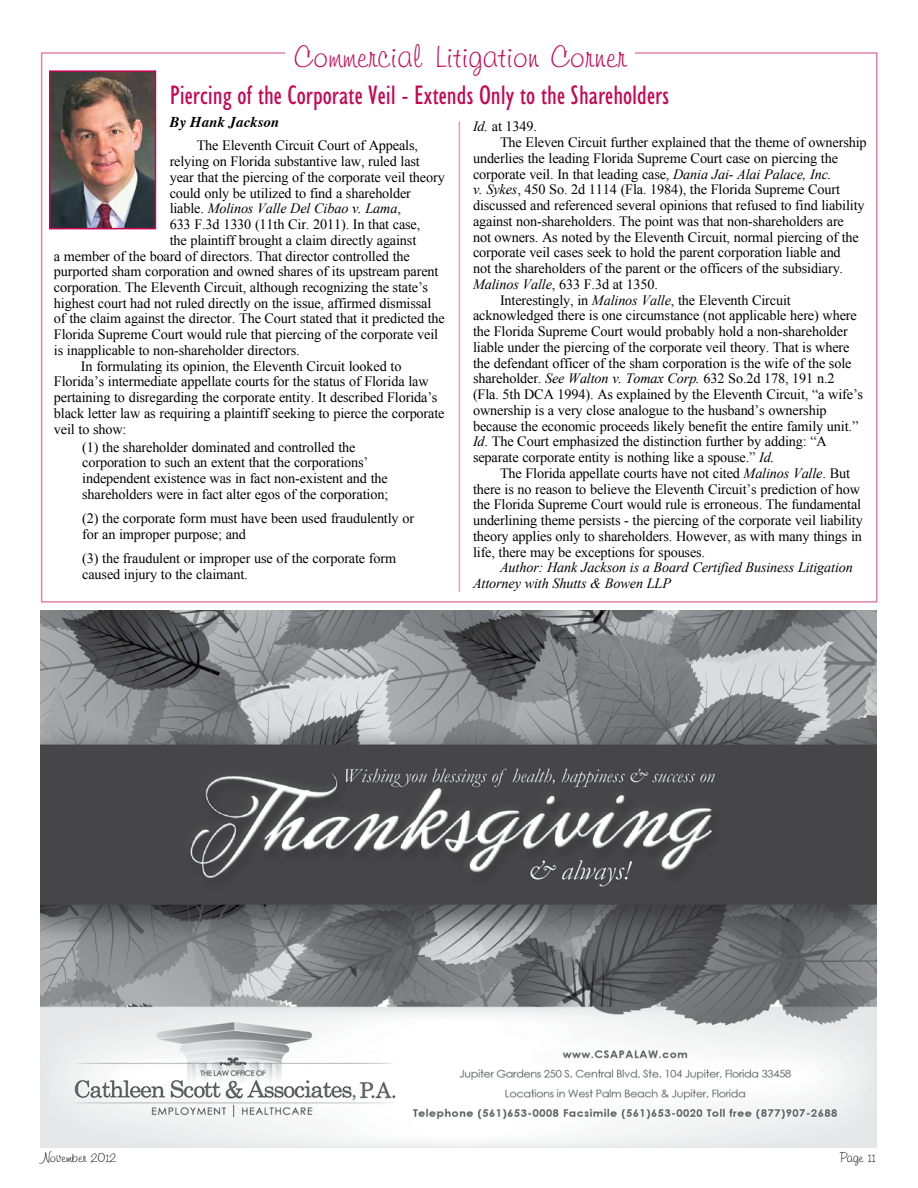
<style>
.page{position:relative;width:918px;height:1188px;background:#fff}
.page>*{position:absolute;margin:0;border:0;box-sizing:border-box;transform-origin:0 0}
.t1{font:33px "Freehand 591 BT Regular A";color:#c60651}
.t2{font:condensed 27px "Humanist 521 BT";color:#c60651}
.t3{font:italic 700 15px "Times";color:#000}
.t4{font:14.25px/15.8px "Times New Roman";letter-spacing:-.01em;color:#000}
.t5{font:italic 14.25px/15.8px "Times New Roman";letter-spacing:-.01em;color:#000}
.t6{font:13.5px "Freehand 591 BT Regular A";color:#000}
.s1{font-style:normal}
.s2{font-style:italic}
</style>
<div class="page">
<img style="left:52px;top:73px;width:101px;height:153px">
<div style="left:49px;top:70px;width:107px;height:159px;border:2px solid #c60651"></div>
<hr style="left:459px;top:122px;width:1px;height:470px;background:#e89cb9">
<img style="left:40px;top:611px;width:837px;height:537px">
<h1 class="t1" style="left:293px;top:35px;width:335px">Commercial Litigation Corner</h1>
<h2 class="t2" style="left:170px;top:80px;width:501px">Piercing of the Corporate Veil - Extends Only to the Shareholders</h2>
<p class="t3" style="left:170px;top:107px;width:111px">By Hank Jackson</p>
<p class="t4" style="left:197px;top:137px;width:223px">The Eleventh Circuit Court of Appeals,</p>
<p class="t4" style="left:170px;top:153px;width:252px">relying on Florida substantive law, ruled last</p>
<p class="t4" style="left:170px;top:169px;width:277px">year that the piercing of the corporate veil theory</p>
<p class="t4" style="left:170px;top:185px;width:243px">could only be utilized to find a shareholder</p>
<p class="t5" style="left:170px;top:200px;width:233px"><span class="s1">liable.</span> Molinos Valle Del Cibao v. Lama<span class="s1">,</span></p>
<p class="t4" style="left:170px;top:216px;width:252px">633 F.3d 1330 (11th Cir. 2011). In that case,</p>
<p class="t4" style="left:170px;top:232px;width:248px">the plaintiff brought a claim directly against</p>
<p class="t4" style="left:54px;top:248px;width:357px">a member of the board of directors. That director controlled the</p>
<p class="t4" style="left:54px;top:263px;width:386px">purported sham corporation and owned shares of its upstream parent</p>
<p class="t4" style="left:54px;top:279px;width:376px">corporation. The Eleventh Circuit, although recognizing the state’s</p>
<p class="t4" style="left:54px;top:295px;width:379px">highest court had not ruled directly on the issue, affirmed dismissal</p>
<p class="t4" style="left:54px;top:311px;width:392px">of the claim against the director. The Court stated that it predicted the</p>
<p class="t4" style="left:54px;top:326px;width:386px">Florida Supreme Court would rule that piercing of the corporate veil</p>
<p class="t4" style="left:54px;top:342px;width:247px">is inapplicable to non-shareholder directors.</p>
<p class="t4" style="left:81px;top:358px;width:322px">In formulating its opinion, the Eleventh Circuit looked to</p>
<p class="t4" style="left:54px;top:374px;width:376px">Florida’s intermediate appellate courts for the status of Florida law</p>
<p class="t4" style="left:54px;top:389px;width:385px">pertaining to disregarding the corporate entity. It described Florida’s</p>
<p class="t4" style="left:54px;top:405px;width:392px">black letter law as requiring a plaintiff seeking to pierce the corporate</p>
<p class="t4" style="left:54px;top:421px;width:74px">veil to show:</p>
<p class="t4" style="left:82px;top:439px;width:308px">(1) the shareholder dominated and controlled the corporation to such an extent that the corporations’ independent existence was in fact non-existent and the shareholders were in fact alter egos of the corporation;</p>
<p class="t4" style="left:82px;top:510px;width:333px">(2) the corporate form must have been used fraudulently or for an improper purpose; and</p>
<p class="t4" style="left:82px;top:551px;width:315px">(3) the fraudulent or improper use of the corporate form caused injury to the claimant.</p>
<p class="t4" style="left:473px;top:119px;width:66px"><span class="s2">Id.</span> at 1349.</p>
<p class="t4" style="left:500px;top:134px;width:368px">The Eleven Circuit further explained that the theme of ownership</p>
<p class="t4" style="left:473px;top:150px;width:367px">underlies the leading Florida Supreme Court case on piercing the</p>
<p class="t4" style="left:473px;top:166px;width:360px">corporate veil. In that leading case, <span class="s2">Dania Jai- Alai Palace, Inc.</span></p>
<p class="t4" style="left:473px;top:182px;width:368px"><span class="s2">v. Sykes</span>, 450 So. 2d 1114 (Fla. 1984), the Florida Supreme Court</p>
<p class="t4" style="left:473px;top:197px;width:393px">discussed and referenced several opinions that refused to find liability</p>
<p class="t4" style="left:473px;top:213px;width:372px">against non-shareholders. The point was that non-shareholders are</p>
<p class="t4" style="left:473px;top:229px;width:387px">not owners. As noted by the Eleventh Circuit, normal piercing of the</p>
<p class="t4" style="left:473px;top:245px;width:369px">corporate veil cases seek to hold the parent corporation liable and</p>
<p class="t4" style="left:473px;top:260px;width:372px">not the shareholders of the parent or the officers of the subsidiary.</p>
<p class="t4" style="left:473px;top:276px;width:186px"><span class="s2">Malinos Valle</span>, 633 F.3d at 1350.</p>
<p class="t4" style="left:500px;top:292px;width:292px">Interestingly, in <span class="s2">Malinos Valle</span>, the Eleventh Circuit</p>
<p class="t4" style="left:473px;top:307px;width:385px">acknowledged there is one circumstance (not applicable here) where</p>
<p class="t4" style="left:473px;top:323px;width:376px">the Florida Supreme Court would probably hold a non-shareholder</p>
<p class="t4" style="left:473px;top:339px;width:378px">liable under the piercing of the corporate veil theory. That is where</p>
<p class="t4" style="left:473px;top:355px;width:380px">the defendant officer of the sham corporation is the wife of the sole</p>
<p class="t4" style="left:473px;top:370px;width:363px">shareholder. <span class="s2">See Walton v. Tomax Corp.</span> 632 So.2d 178, 191 n.2</p>
<p class="t4" style="left:473px;top:386px;width:392px">(Fla. 5th DCA 1994). As explained by the Eleventh Circuit, “a wife’s</p>
<p class="t4" style="left:473px;top:402px;width:355px">ownership is a very close analogue to the husband’s ownership</p>
<p class="t4" style="left:473px;top:418px;width:387px">because the economic proceeds likely benefit the entire family unit.”</p>
<p class="t4" style="left:473px;top:433px;width:355px"><span class="s2">Id</span>. The Court emphasized the distinction further by adding: “A</p>
<p class="t4" style="left:473px;top:449px;width:303px">separate corporate entity is nothing like a spouse.” <span class="s2">Id.</span></p>
<p class="t4" style="left:500px;top:465px;width:351px">The Florida appellate courts have not cited <span class="s2">Malinos Valle</span>. But</p>
<p class="t4" style="left:473px;top:481px;width:389px">there is no reason to believe the Eleventh Circuit’s prediction of how</p>
<p class="t4" style="left:473px;top:496px;width:390px">the Florida Supreme Court would rule is erroneous. The fundamental</p>
<p class="t4" style="left:473px;top:512px;width:391px">underlining theme persists - the piercing of the corporate veil liability</p>
<p class="t4" style="left:473px;top:528px;width:391px">theory applies only to shareholders. However, as with many things in</p>
<p class="t4" style="left:473px;top:544px;width:234px">life, there may be exceptions for spouses.</p>
<p class="t5" style="left:473px;top:559px;width:381px;text-indent:27px">Author: Hank Jackson is a Board Certified Business Litigation<br>Attorney with Shutts &amp; Bowen LLP</p>
<p class="t6" style="left:42px;top:1149px;width:76px">November 2012</p>
<p class="t6" style="left:840px;top:1149px;width:38px">Page 11</p>
</div>
